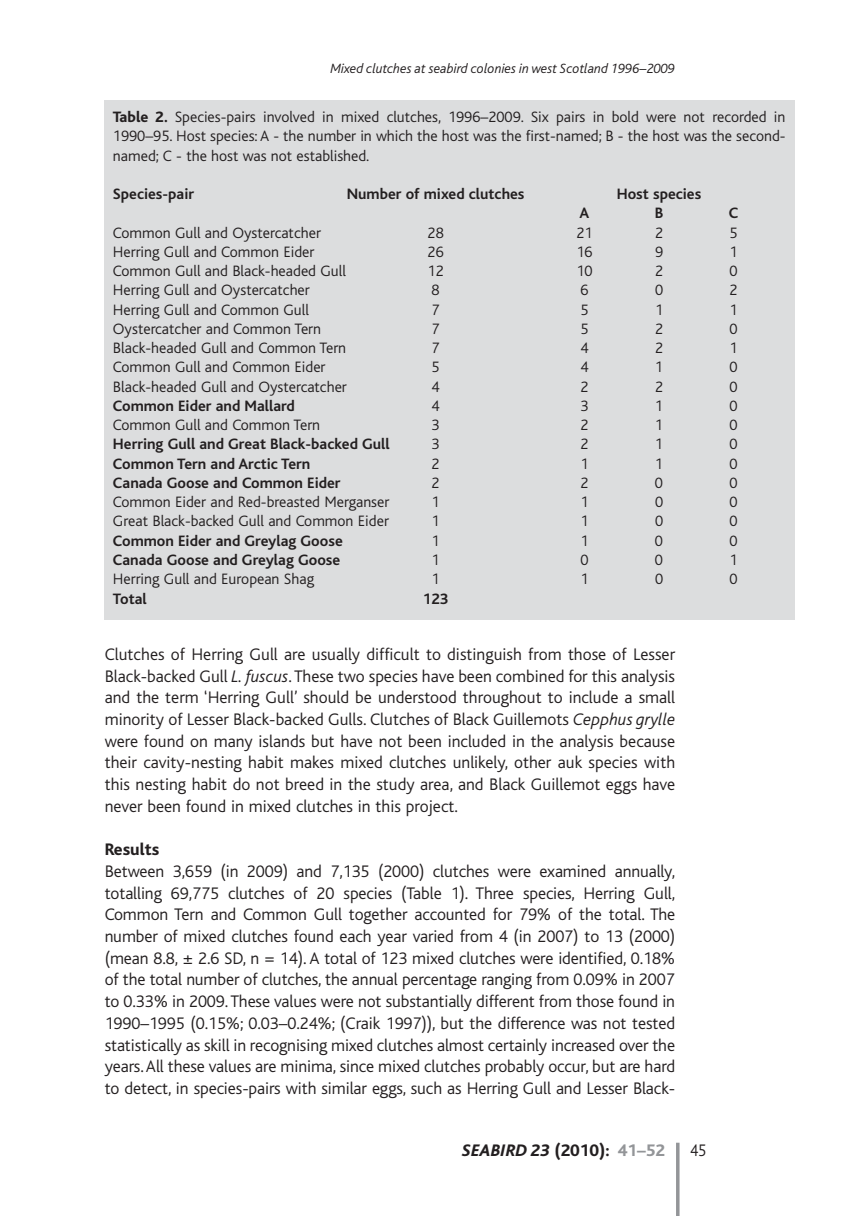
<style>
.page{position:relative;width:844px;height:1216px;background:#fff}
.page>*{position:absolute;margin:0;border:0;box-sizing:border-box;transform-origin:0 0}
.t1{font:300 17.5px/21.7px "Bliss";letter-spacing:-.005em;color:#231f20;text-align:justify}
.t2{font:italic 800 17.5px "Bliss";color:#231f20}
.t3{font:800 17.5px "Bliss";color:#231f20}
.t4{font:300 17.5px "Bliss";letter-spacing:-.005em;color:#231f20;scale:.9 1}
.t5{font:300 15.75px/19.2px "Bliss";color:#231f20;text-align:justify}
.t6{font:700 15.75px "Bliss";color:#231f20}
.t7{font:italic 300 14px "Bliss";color:#231f20}
.s1{font-weight:800}
.s2{font-style:italic}
.s3{font-style:normal}
.s4{font-style:normal;color:#939598}
</style>
<div class="page">
<hr style="left:676px;top:1142px;width:3px;height:73px;background:#939598">
<div style="left:104px;top:101px;width:690px;height:519px;background:#dcddde"></div>
<p class="t7" style="left:330px;top:63px;width:346px">Mixed clutches at seabird colonies in west Scotland 1996–2009</p>
<p class="t5" style="left:113px;top:108px;width:674px"><span class="s1">Table 2.</span> Species-pairs involved in mixed clutches, 1996–2009. Six pairs in bold were not recorded in 1990–95. Host species: A - the number in which the host was the first-named; B - the host was the second&shy;named; C - the host was not established.</p>
<p class="t6" style="left:113px;top:188px;width:83px">Species-pair</p>
<p class="t6" style="left:346px;top:188px;width:179px">Number of mixed clutches</p>
<p class="t6" style="left:616px;top:188px;width:86px">Host species</p>
<p class="t6" style="left:579px;top:207px;width:11px">A</p>
<p class="t6" style="left:654px;top:207px;width:10px">B</p>
<p class="t6" style="left:728px;top:207px;width:11px">C</p>
<p class="t5" style="left:113px;top:223px;width:209px">Common Gull and Oystercatcher</p>
<p class="t5" style="left:427px;top:223px;width:18px">28</p>
<p class="t5" style="left:576px;top:223px;width:18px">21</p>
<p class="t5" style="left:655px;top:223px;width:10px">2</p>
<p class="t5" style="left:729px;top:223px;width:10px">5</p>
<p class="t5" style="left:113px;top:242px;width:203px">Herring Gull and Common Eider</p>
<p class="t5" style="left:427px;top:242px;width:18px">26</p>
<p class="t5" style="left:576px;top:242px;width:18px">16</p>
<p class="t5" style="left:655px;top:242px;width:10px">9</p>
<p class="t5" style="left:729px;top:242px;width:10px">1</p>
<p class="t5" style="left:113px;top:262px;width:234px">Common Gull and Black-headed Gull</p>
<p class="t5" style="left:427px;top:262px;width:18px">12</p>
<p class="t5" style="left:576px;top:262px;width:18px">10</p>
<p class="t5" style="left:655px;top:262px;width:10px">2</p>
<p class="t5" style="left:729px;top:262px;width:10px">0</p>
<p class="t5" style="left:113px;top:281px;width:198px">Herring Gull and Oystercatcher</p>
<p class="t5" style="left:431px;top:281px;width:10px">8</p>
<p class="t5" style="left:580px;top:281px;width:10px">6</p>
<p class="t5" style="left:655px;top:281px;width:10px">0</p>
<p class="t5" style="left:729px;top:281px;width:10px">2</p>
<p class="t5" style="left:113px;top:300px;width:197px">Herring Gull and Common Gull</p>
<p class="t5" style="left:431px;top:300px;width:10px">7</p>
<p class="t5" style="left:580px;top:300px;width:10px">5</p>
<p class="t5" style="left:655px;top:300px;width:10px">1</p>
<p class="t5" style="left:729px;top:300px;width:10px">1</p>
<p class="t5" style="left:113px;top:319px;width:210px">Oystercatcher and Common Tern</p>
<p class="t5" style="left:431px;top:319px;width:10px">7</p>
<p class="t5" style="left:580px;top:319px;width:10px">5</p>
<p class="t5" style="left:655px;top:319px;width:10px">2</p>
<p class="t5" style="left:729px;top:319px;width:10px">0</p>
<p class="t5" style="left:113px;top:339px;width:235px">Black-headed Gull and Common Tern</p>
<p class="t5" style="left:431px;top:339px;width:10px">7</p>
<p class="t5" style="left:580px;top:339px;width:10px">4</p>
<p class="t5" style="left:655px;top:339px;width:10px">2</p>
<p class="t5" style="left:729px;top:339px;width:10px">1</p>
<p class="t5" style="left:113px;top:358px;width:214px">Common Gull and Common Eider</p>
<p class="t5" style="left:431px;top:358px;width:10px">5</p>
<p class="t5" style="left:580px;top:358px;width:10px">4</p>
<p class="t5" style="left:654px;top:358px;width:10px">1</p>
<p class="t5" style="left:729px;top:358px;width:10px">0</p>
<p class="t5" style="left:113px;top:377px;width:235px">Black-headed Gull and Oystercatcher</p>
<p class="t5" style="left:431px;top:377px;width:10px">4</p>
<p class="t5" style="left:580px;top:377px;width:10px">2</p>
<p class="t5" style="left:655px;top:377px;width:10px">2</p>
<p class="t5" style="left:729px;top:377px;width:10px">0</p>
<p class="t6" style="left:113px;top:400px;width:183px">Common Eider and Mallard</p>
<p class="t5" style="left:431px;top:396px;width:10px">4</p>
<p class="t5" style="left:580px;top:396px;width:10px">3</p>
<p class="t5" style="left:655px;top:396px;width:10px">1</p>
<p class="t5" style="left:729px;top:396px;width:10px">0</p>
<p class="t5" style="left:113px;top:416px;width:209px">Common Gull and Common Tern</p>
<p class="t5" style="left:431px;top:416px;width:10px">3</p>
<p class="t5" style="left:580px;top:416px;width:10px">2</p>
<p class="t5" style="left:654px;top:416px;width:10px">1</p>
<p class="t5" style="left:729px;top:416px;width:10px">0</p>
<p class="t6" style="left:113px;top:438px;width:278px">Herring Gull and Great Black-backed Gull</p>
<p class="t5" style="left:431px;top:435px;width:10px">3</p>
<p class="t5" style="left:580px;top:435px;width:10px">2</p>
<p class="t5" style="left:655px;top:435px;width:10px">1</p>
<p class="t5" style="left:729px;top:435px;width:10px">0</p>
<p class="t6" style="left:113px;top:457px;width:199px">Common Tern and Arctic Tern</p>
<p class="t5" style="left:431px;top:454px;width:10px">2</p>
<p class="t5" style="left:580px;top:454px;width:10px">1</p>
<p class="t5" style="left:655px;top:454px;width:10px">1</p>
<p class="t5" style="left:729px;top:454px;width:10px">0</p>
<p class="t6" style="left:113px;top:477px;width:229px">Canada Goose and Common Eider</p>
<p class="t5" style="left:431px;top:473px;width:10px">2</p>
<p class="t5" style="left:580px;top:473px;width:10px">2</p>
<p class="t5" style="left:655px;top:473px;width:10px">0</p>
<p class="t5" style="left:729px;top:473px;width:10px">0</p>
<p class="t5" style="left:113px;top:493px;width:278px">Common Eider and Red-breasted Merganser</p>
<p class="t5" style="left:431px;top:493px;width:10px">1</p>
<p class="t5" style="left:580px;top:493px;width:10px">1</p>
<p class="t5" style="left:655px;top:493px;width:10px">0</p>
<p class="t5" style="left:729px;top:493px;width:10px">0</p>
<p class="t5" style="left:113px;top:512px;width:277px">Great Black-backed Gull and Common Eider</p>
<p class="t5" style="left:431px;top:512px;width:10px">1</p>
<p class="t5" style="left:580px;top:512px;width:10px">1</p>
<p class="t5" style="left:655px;top:512px;width:10px">0</p>
<p class="t5" style="left:729px;top:512px;width:10px">0</p>
<p class="t6" style="left:113px;top:534px;width:231px">Common Eider and Greylag Goose</p>
<p class="t5" style="left:431px;top:531px;width:10px">1</p>
<p class="t5" style="left:580px;top:531px;width:10px">1</p>
<p class="t5" style="left:655px;top:531px;width:10px">0</p>
<p class="t5" style="left:729px;top:531px;width:10px">0</p>
<p class="t6" style="left:113px;top:554px;width:229px">Canada Goose and Greylag Goose</p>
<p class="t5" style="left:431px;top:550px;width:10px">1</p>
<p class="t5" style="left:580px;top:550px;width:10px">0</p>
<p class="t5" style="left:655px;top:550px;width:10px">0</p>
<p class="t5" style="left:729px;top:550px;width:10px">1</p>
<p class="t5" style="left:113px;top:570px;width:203px">Herring Gull and European Shag</p>
<p class="t5" style="left:431px;top:570px;width:10px">1</p>
<p class="t5" style="left:580px;top:570px;width:10px">1</p>
<p class="t5" style="left:655px;top:570px;width:10px">0</p>
<p class="t5" style="left:729px;top:570px;width:10px">0</p>
<p class="t6" style="left:113px;top:592px;width:35px">Total</p>
<p class="t6" style="left:423px;top:592px;width:27px">123</p>
<p class="t1" style="left:105px;top:643px;width:572px">Clutches of Herring Gull are usually difficult to distinguish from those of Lesser Black-backed Gull <span class="s2">L. fuscus</span>. These two species have been combined for this analysis and the term ‘Herring Gull’ should be understood throughout to include a small minority of Lesser Black-backed Gulls. Clutches of Black Guillemots <span class="s2">Cepphus grylle </span>were found on many islands but have not been included in the analysis because their cavity-nesting habit makes mixed clutches unlikely, other auk species with this nesting habit do not breed in the study area, and Black Guillemot eggs have never been found in mixed clutches in this project.</p>
<p class="t3" style="left:105px;top:842px;width:56px">Results</p>
<p class="t1" style="left:105px;top:860px;width:572px">Between 3,659 (in 2009) and 7,135 (2000) clutches were examined annually, totalling 69,775 clutches of 20 species (Table 1). Three species, Herring Gull, Common Tern and Common Gull together accounted for 79% of the total. The number of mixed clutches found each year varied from 4 (in 2007) to 13 (2000) (mean 8.8, ± 2.6 SD, n = 14). A total of 123 mixed clutches were identified, 0.18% of the total number of clutches, the annual percentage ranging from 0.09% in 2007 to 0.33% in 2009. These values were not substantially different from those found in 1990–1995 (0.15%; 0.03–0.24%; (Craik 1997)), but the difference was not tested statistically as skill in recognising mixed clutches almost certainly increased over the years. All these values are minima, since mixed clutches probably occur, but are hard to detect, in species-pairs with similar eggs, such as Herring Gull and Lesser Black-</p>
<p class="t2" style="left:462px;top:1144px;width:204px">SEABIRD 23 <span class="s3">(2010):</span> <span class="s4">41–52</span></p>
<p class="t4" style="left:690px;top:1141px;width:20px">45</p>
</div>
